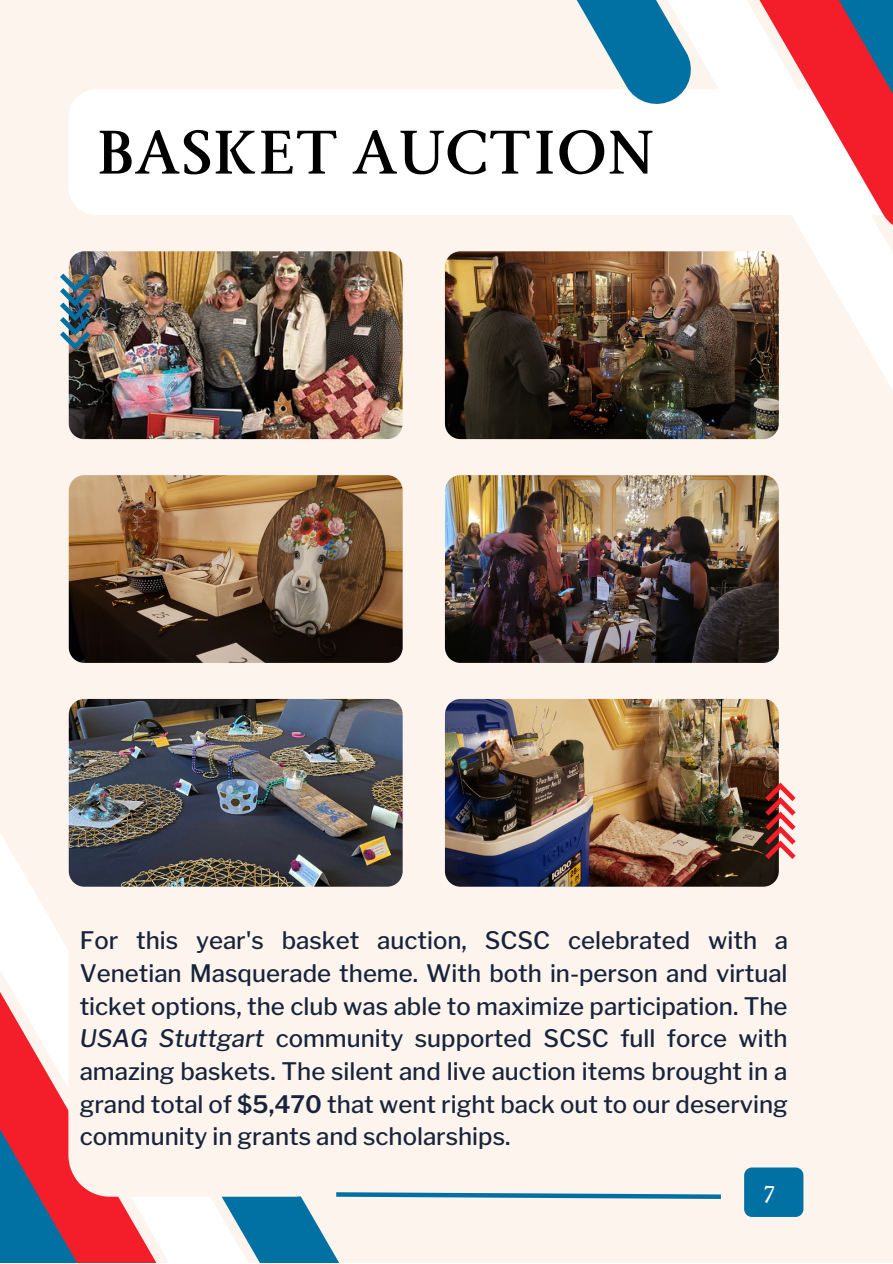
<style>
.page{position:relative;width:893px;height:1264px;background:#fff}
.page>*{position:absolute;margin:0;border:0;box-sizing:border-box;transform-origin:0 0}
.t1{font:700 65.85px "Ingleby";color:#000}
.t2{font:700 25.5px "Ingleby";color:#fff}
.t3{font:500 24px/32.5px "Libre Franklin";color:#18243b;text-align:justify}
.s1{font-style:italic}
.s2{font-weight:600}
</style>
<div class="page">
<div style="left:0;top:0;width:892px;height:1262px;background:#fdf5ed"></div>
<div style="left:69px;top:89px;width:540px;height:126px;background:#fff"></div>
<svg style="left:609px;top:0;width:283px;height:413px;fill:#fff"></svg>
<svg style="left:518px;top:0;width:177px;height:109px"></svg>
<svg style="left:0;top:782px;width:268px;height:480px"></svg>
<svg style="left:68px;top:899px;width:200px;height:297px"></svg>
<svg style="left:182px;top:1087px;width:539px;height:175px"></svg>
<div style="left:744px;top:1167px;width:59px;height:49px;background:#0171a3"></div>
<img style="left:69px;top:251px;width:333px;height:188px;border-radius:16px">
<img style="left:60px;top:274px;width:30px;height:76px">
<img style="left:445px;top:251px;width:333px;height:188px;border-radius:16px">
<img style="left:69px;top:475px;width:333px;height:188px;border-radius:16px">
<img style="left:445px;top:475px;width:333px;height:188px;border-radius:16px">
<img style="left:69px;top:699px;width:333px;height:187px;border-radius:16px">
<img style="left:445px;top:699px;width:333px;height:187px;border-radius:16px">
<svg style="left:765px;top:782px;width:30px;height:77px"></svg>
<p class="t1" style="left:96px;top:117px;width:560px">BASKET AUCTION</p>
<p class="t3" style="left:80px;top:924px;width:710px">For this year's basket auction, SCSC celebrated with a Venetian Masquerade theme. With both in-person and virtual ticket options, the club was able to maximize participation. The <span class="s1">USAG Stuttgart</span> community supported SCSC full force with amazing baskets. The silent and live auction items brought in a grand total of <span class="s2">$5,470</span> that went right back out to our deserving community in grants and scholarships.</p>
<p class="t2" style="left:765px;top:1176px;width:11px">7</p>
</div>
